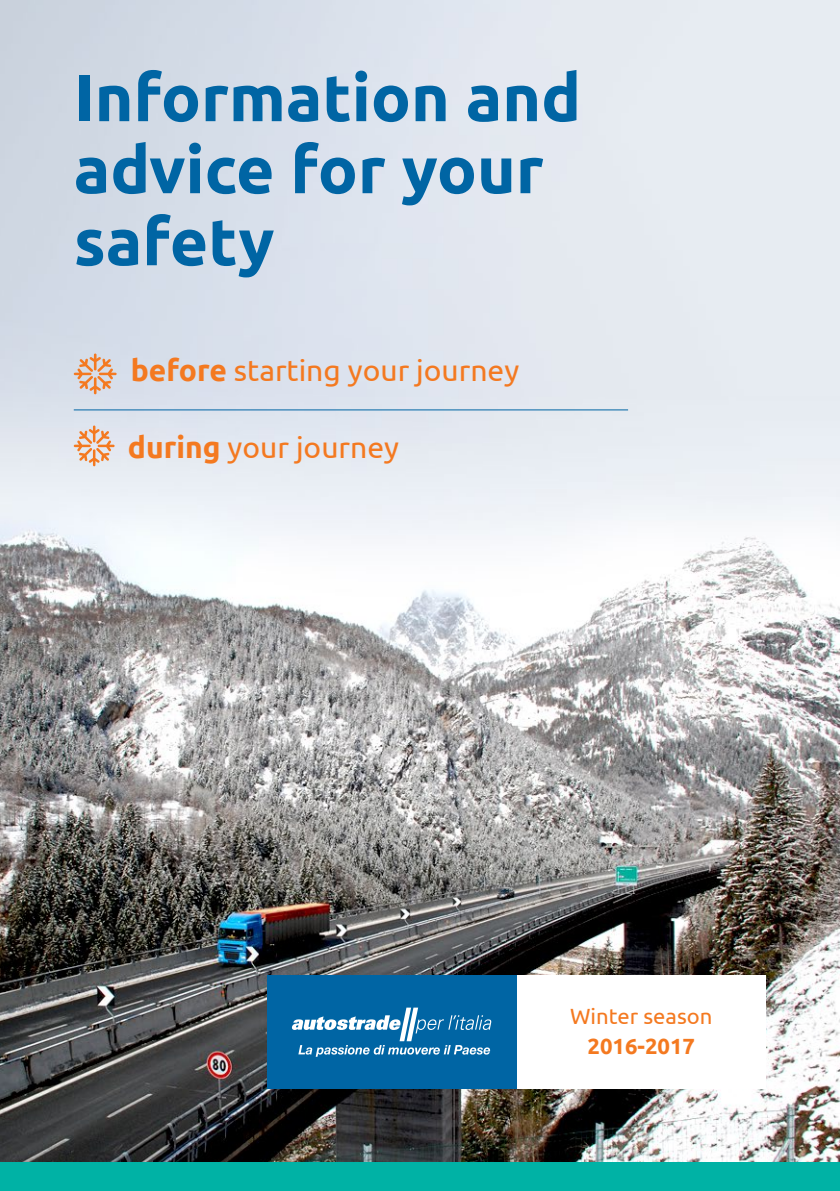
<style>
.page{position:relative;width:840px;height:1191px;background:#fff}
.page>*{position:absolute;margin:0;border:0;box-sizing:border-box;transform-origin:0 0}
.t1{font:700 66px/72px "Ubuntu";color:#0065a4}
.t2{font:30px "Ubuntu";color:#f47920}
.t3{font:22px "Ubuntu";color:#f47920}
.t4{font:700 22px "Ubuntu";color:#f47920}
.s1{font-weight:700}
</style>
<div class="page">
<img style="left:0;top:0;width:839px;height:1162px">
<div style="left:516px;top:975px;width:249px;height:114px;background:#fff"></div>
<div style="left:266px;top:975px;width:250px;height:114px;background:#0065a4"></div>
<svg style="left:291px;top:1007px;width:200px;height:49px"></svg>
<svg style="left:74px;top:353px;width:43px;height:41px;background:#dfbfac"></svg>
<hr style="left:74px;top:409px;width:553px;height:1px;background:#0065a4">
<svg style="left:74px;top:425px;width:40px;height:41px;background:#e7c5af"></svg>
<div style="left:0;top:1162px;width:839px;height:29px;background:#00b2a5"></div>
<h1 class="t1" style="left:74px;top:61px;width:508px">Information and advice for your safety</h1>
<p class="t2" style="left:131px;top:352px;width:390px"><span class="s1">before</span> starting your journey</p>
<p class="t2" style="left:128px;top:429px;width:272px"><span class="s1">during</span> your journey</p>
<p class="t3" style="left:570px;top:1003px;width:144px">Winter season</p>
<p class="t4" style="left:587px;top:1033px;width:109px">2016-2017</p>
</div>
